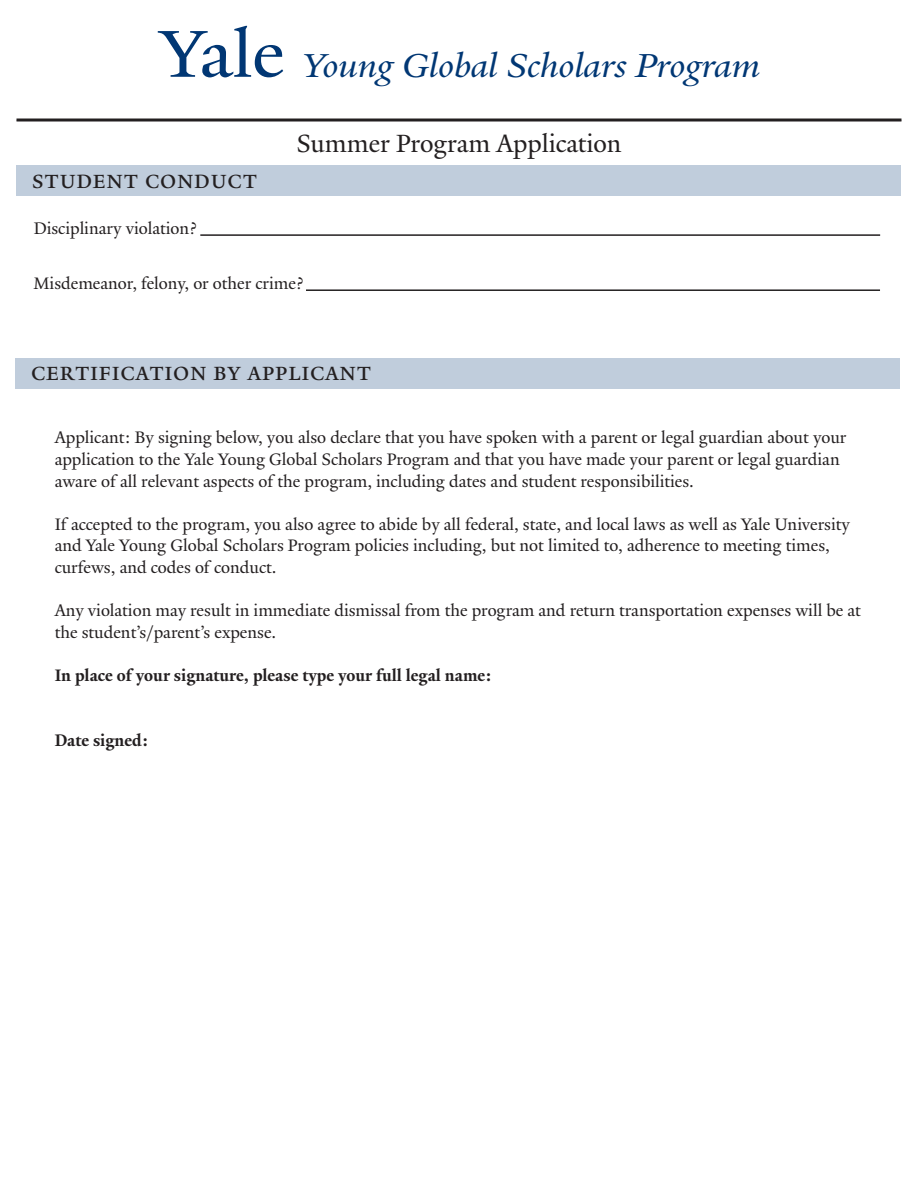
<style>
.page{position:relative;width:918px;height:1188px;background:#fff}
.page>*{position:absolute;margin:0;border:0;box-sizing:border-box;transform-origin:0 0}
.t1{font:italic 36px "Yale Design";color:#013774;scale:1.07 1}
.t2{font:27px "Yale Design Web Small Cap";color:#231f20}
.t3{font:27px "Yale Design";color:#231f20}
.t4{font:18px/21.6px "Yale Design";color:#231f20}
.t5{font:700 18px "Yale Design";color:#231f20}
.s1{font-style:normal;font-size:72px}
</style>
<div class="page">
<hr style="left:16px;top:119px;width:886px;height:3px;background:#231f20">
<div style="left:16px;top:166px;width:886px;height:30px;background:#c0cddc"></div>
<div style="left:15px;top:358px;width:885px;height:31px;background:#c0cddc"></div>
<hr style="left:200px;top:234px;width:680px;height:2px;background:#231f20">
<hr style="left:306px;top:289px;width:574px;height:2px;background:#231f20">
<h1 class="t1" style="left:160px;top:44px;width:563px"><span class="s1">Yale</span> Young Global Scholars Program</h1>
<h2 class="t2" style="left:32px;top:163px;width:228px">student conduct</h2>
<p class="t4" style="left:34px;top:218px;width:164px">Disciplinary violation?</p>
<h2 class="t3" style="left:296px;top:127px;width:327px">Summer Program Application</h2>
<p class="t4" style="left:34px;top:273px;width:271px">Misdemeanor, felony, or other crime?</p>
<h2 class="t2" style="left:31px;top:356px;width:342px">certification by applicant</h2>
<p class="t4" style="left:55px;top:427px;width:793px">Applicant: By signing below, you also declare that you have spoken with a parent or legal guardian about your application to the Yale Young Global Scholars Program and that you have made your parent or legal guardian aware of all relevant aspects of the program, including dates and student responsibilities.</p>
<p class="t4" style="left:55px;top:513px;width:797px">If accepted to the program, you also agree to abide by all federal, state, and local laws as well as Yale University and Yale Young Global Scholars Program policies including, but not limited to, adherence to meeting times, curfews, and codes of conduct.</p>
<p class="t4" style="left:55px;top:600px;width:808px">Any violation may result in immediate dismissal from the program and return transportation expenses will be at the student’s/parent’s expense.</p>
<p class="t5" style="left:55px;top:665px;width:439px">In place of your signature, please type your full legal name:</p>
<p class="t5" style="left:55px;top:729px;width:95px">Date signed:</p>
</div>
